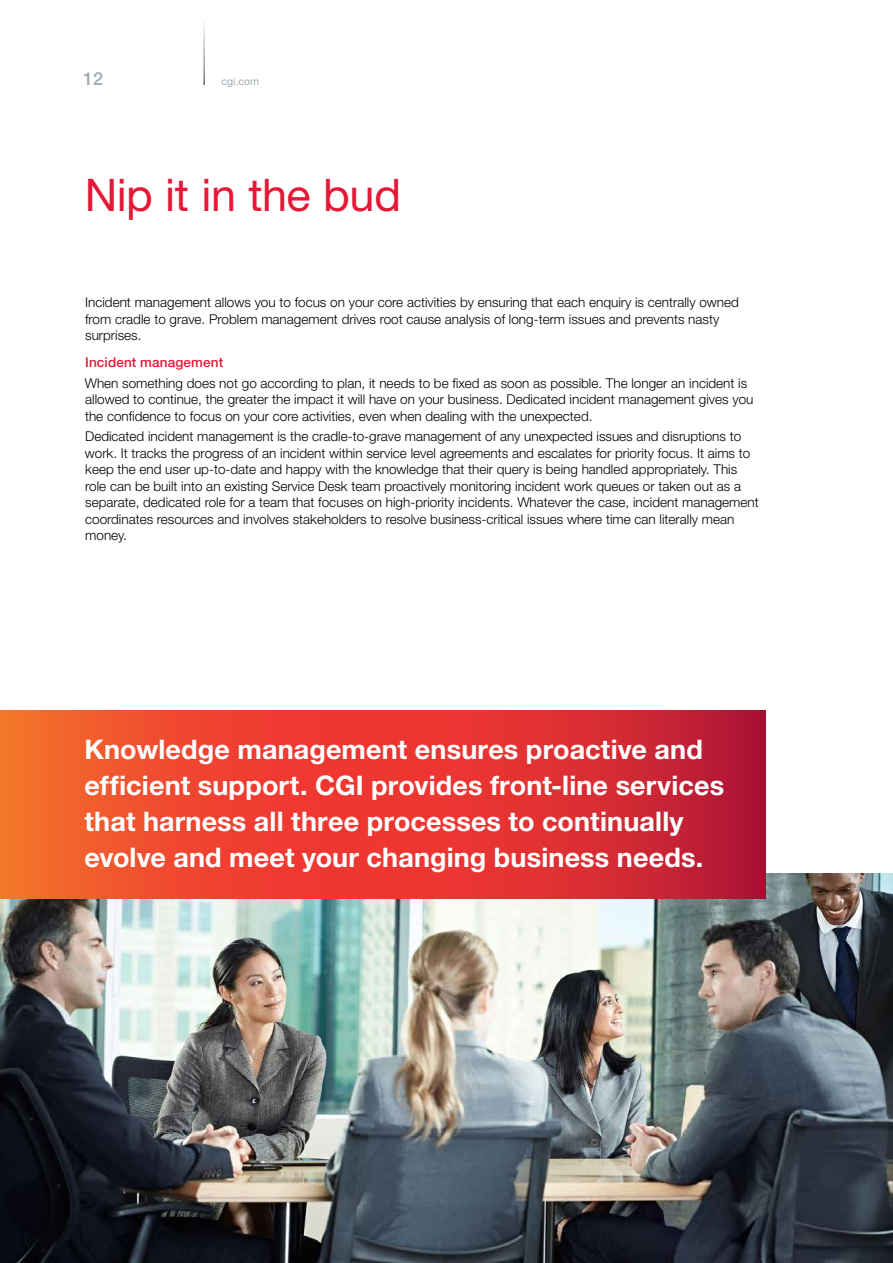
<style>
.page{position:relative;width:893px;height:1263px;background:#fff}
.page>*{position:absolute;margin:0;border:0;box-sizing:border-box;transform-origin:0 0}
.t1{font:45px "Helvetica Neue LT Std";letter-spacing:-.01em;color:#e31937}
.t2{font:700 27px/36px "Helvetica Neue LT Std";letter-spacing:.005em;color:#fff}
.t3{font:500 18px "Helvetica Neue LT Std";color:#a1abb2}
.t4{font:300 13.5px/16.5px "Helvetica Neue LT Std";color:#000}
.t5{font:500 13.5px "Helvetica Neue LT Std";letter-spacing:.01em;color:#e31937}
.t6{font:10.5px "Helvetica Neue LT Std";color:#a1abb2}
</style>
<div class="page">
<img style="left:0;top:874px;width:893px;height:389px">
<svg style="left:0;top:710px;width:765px;height:188px;background:#e33b30"></svg>
<h3 class="t3" style="left:83px;top:68px;width:22px">12</h3>
<p class="t6" style="left:221px;top:75px;width:39px">cgi.com</p>
<h1 class="t1" style="left:85px;top:168px;width:318px">Nip it in the bud</h1>
<p class="t4" style="left:85px;top:294px;width:655px">Incident management allows you to focus on your core activities by ensuring that each enquiry is centrally owned from cradle to grave. Problem management drives root cause analysis of long-term issues and prevents nasty surprises.</p>
<p class="t5" style="left:85px;top:354px;width:140px">Incident management</p>
<p class="t4" style="left:85px;top:374px;width:670px">When something does not go according to plan, it needs to be fixed as soon as possible. The longer an incident is allowed to continue, the greater the impact it will have on your business. Dedicated incident management gives you the confidence to focus on your core activities, even when dealing with the unexpected.</p>
<p class="t4" style="left:85px;top:428px;width:675px">Dedicated incident management is the cradle-to-grave management of any unexpected issues and disruptions to work. It tracks the progress of an incident within service level agreements and escalates for priority focus. It aims to keep the end user up-to-date and happy with the knowledge that their query is being handled appropriately. This role can be built into an existing Service Desk team proactively monitoring incident work queues or taken out as a separate, dedicated role for a team that focuses on high-priority incidents. Whatever the case, incident management coordinates resources and involves stakeholders to resolve business-critical issues where time can literally mean money.</p>
<h2 class="t2" style="left:84px;top:731px;width:641px">Knowledge management ensures proactive and efficient support. CGI provides front-line services that harness all three processes to continually evolve and meet your changing business needs.</h2>
</div>
